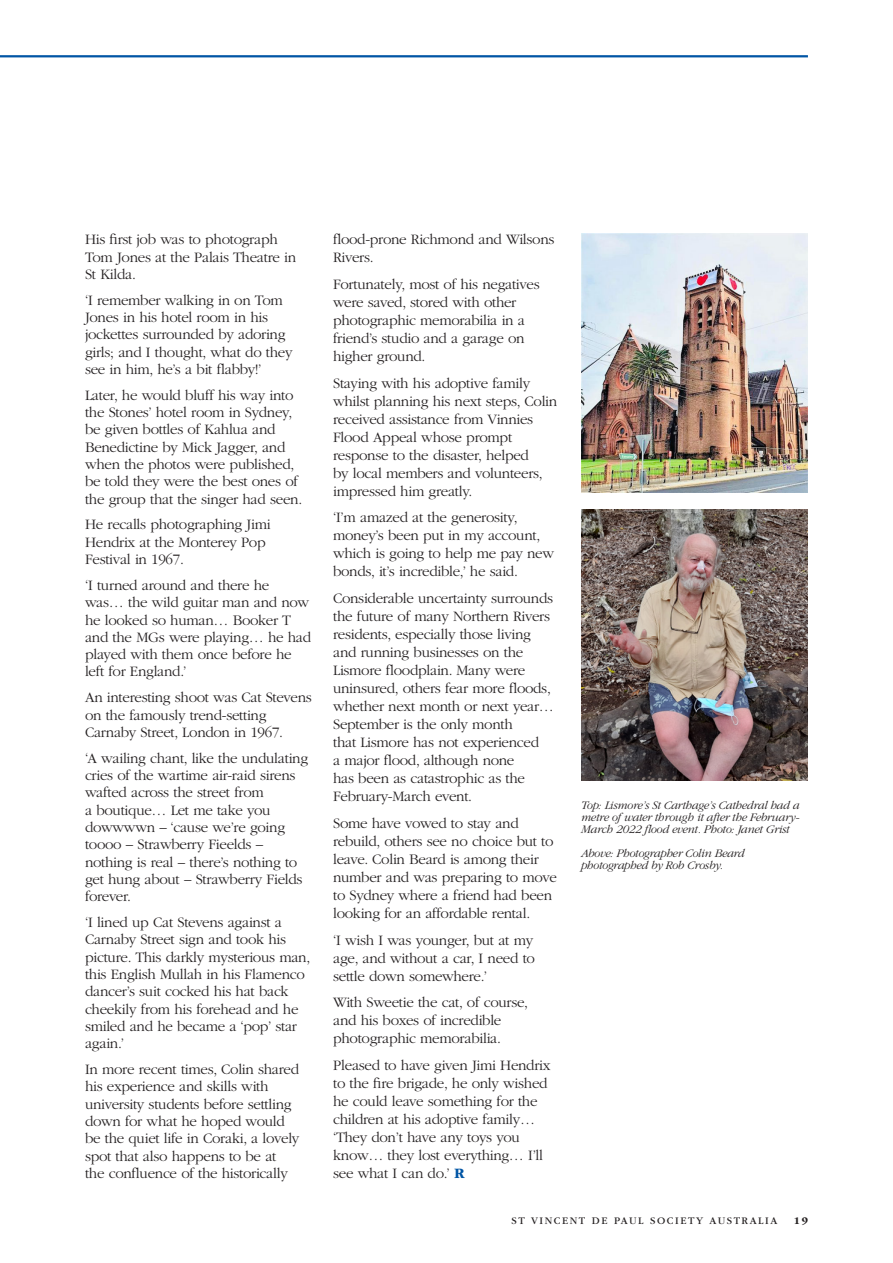
<style>
.page{position:relative;width:893px;height:1263px;background:#fff}
.page>*{position:absolute;margin:0;border:0;box-sizing:border-box;transform-origin:0 0}
.BODY{font:300 15px/17.2px "ITC Garamond Std";letter-spacing:-.02em;color:#231f20}
.Photo_caption{font:italic 300 12px/12px "ITC Garamond Std";letter-spacing:-.02em;color:#231f20;text-align:justify}
.t1{font:10.5px "ITC Garamond Std";letter-spacing:.15em;color:#231f20}
.t2{font:700 10.5px "ITC Garamond Std";color:#231f20}
.s1{font-weight:700;color:#0155a5}
</style>
<div class="page">
<hr style="left:0;top:55px;width:808px;height:2px;background:#0155a5">
<img style="left:581px;top:234px;width:227px;height:259px">
<img style="left:581px;top:509px;width:227px;height:271px">
<p class="BODY" style="left:85px;top:231px;width:213px">His first job was to photograph<br>Tom Jones at the Palais Theatre in<br>St Kilda.</p>
<p class="BODY" style="left:85px;top:292px;width:209px">‘I remember walking in on Tom<br>Jones in his hotel room in his jockettes surrounded by adoring girls; and I thought, what do they see in him, he’s a bit flabby!’</p>
<p class="BODY" style="left:85px;top:387px;width:219px">Later, he would bluff his way into the Stones’ hotel room in Sydney, be given bottles of Kahlua and<br>Benedictine by Mick Jagger, and when the photos were published, be told they were the best ones of the group that the singer had seen.</p>
<p class="BODY" style="left:85px;top:516px;width:187px">He recalls photographing Jimi<br>Hendrix at the Monterey Pop<br>Festival in 1967.</p>
<p class="BODY" style="left:85px;top:577px;width:228px">‘I turned around and there he was… the wild guitar man and now he looked so human… Booker T and the MGs were playing… he had played with them once before he left for England.’</p>
<p class="BODY" style="left:85px;top:689px;width:228px">An interesting shoot was Cat Stevens on the famously trend-setting<br>Carnaby Street, London in 1967.</p>
<p class="BODY" style="left:85px;top:750px;width:225px">‘A wailing chant, like the undulating cries of the wartime air-raid sirens wafted across the street from<br>a boutique… Let me take you dowwwwn – ‘cause we’re going toooo – Strawberry Fieelds – nothing is real – there’s nothing to get hung about – Strawberry Fields forever.</p>
<p class="BODY" style="left:85px;top:914px;width:227px">‘I lined up Cat Stevens against a<br>Carnaby Street sign and took his picture. This darkly mysterious man, this English Mullah in his Flamenco dancer’s suit cocked his hat back cheekily from his forehead and he smiled and he became a ‘pop’ star again.’</p>
<p class="BODY" style="left:85px;top:1061px;width:216px">In more recent times, Colin shared his experience and skills with university students before settling down for what he hoped would be the quiet life in Coraki, a lovely spot that also happens to be at the confluence of the historically</p>
<p class="BODY" style="left:333px;top:231px;width:223px;line-height:18px">flood-prone Richmond and Wilsons<br>Rivers.</p>
<p class="BODY" style="left:333px;top:275px;width:208px;line-height:18px">Fortunately, most of his negatives were saved, stored with other photographic memorabilia in a friend’s studio and a garage on higher ground.</p>
<p class="BODY" style="left:333px;top:374px;width:226px;line-height:18px">Staying with his adoptive family whilst planning his next steps, Colin received assistance from Vinnies<br>Flood Appeal whose prompt response to the disaster, helped<br>by local members and volunteers, impressed him greatly.</p>
<p class="BODY" style="left:333px;top:509px;width:223px;line-height:18px">‘I’m amazed at the generosity, money’s been put in my account, which is going to help me pay new bonds, it’s incredible,’ he said.</p>
<p class="BODY" style="left:333px;top:589px;width:222px;line-height:18px">Considerable uncertainty surrounds the future of many Northern Rivers residents, especially those living and running businesses on the<br>Lismore floodplain. Many were uninsured, others fear more floods, whether next month or next year…<br>September is the only month<br>that Lismore has not experienced<br>a major flood, although none<br>has been as catastrophic as the<br>February-March event.</p>
<p class="BODY" style="left:333px;top:814px;width:225px;line-height:18px">Some have vowed to stay and rebuild, others see no choice but to leave. Colin Beard is among their number and was preparing to move to Sydney where a friend had been looking for an affordable rental.</p>
<p class="BODY" style="left:333px;top:931px;width:203px;line-height:18px">‘I wish I was younger, but at my age, and without a car, I need to settle down somewhere.’</p>
<p class="BODY" style="left:333px;top:993px;width:197px;line-height:18px">With Sweetie the cat, of course, and his boxes of incredible photographic memorabilia.</p>
<p class="BODY" style="left:333px;top:1056px;width:219px;line-height:18px">Pleased to have given Jimi Hendrix to the fire brigade, he only wished he could leave something for the children at his adoptive family… ‘They don’t have any toys you know… they lost everything… I’ll see what I can do.’ <span class="s1">R</span></p>
<p class="t1" style="left:512px;top:1214px;width:267px">ST VINCENT DE PAUL SOCIETY AUSTRALIA</p>
<p class="t2" style="left:794px;top:1214px;width:16px">19</p>
<p class="Photo_caption" style="left:581px;top:800px;width:220px">Top: Lismore’s St Carthage’s Cathedral had a metre of water through it after the February-March 2022 flood event. Photo: Janet Grist</p>
<p class="Photo_caption" style="left:581px;top:848px;width:165px">Above: Photographer Colin Beard photographed by Rob Crosby.</p>
</div>
